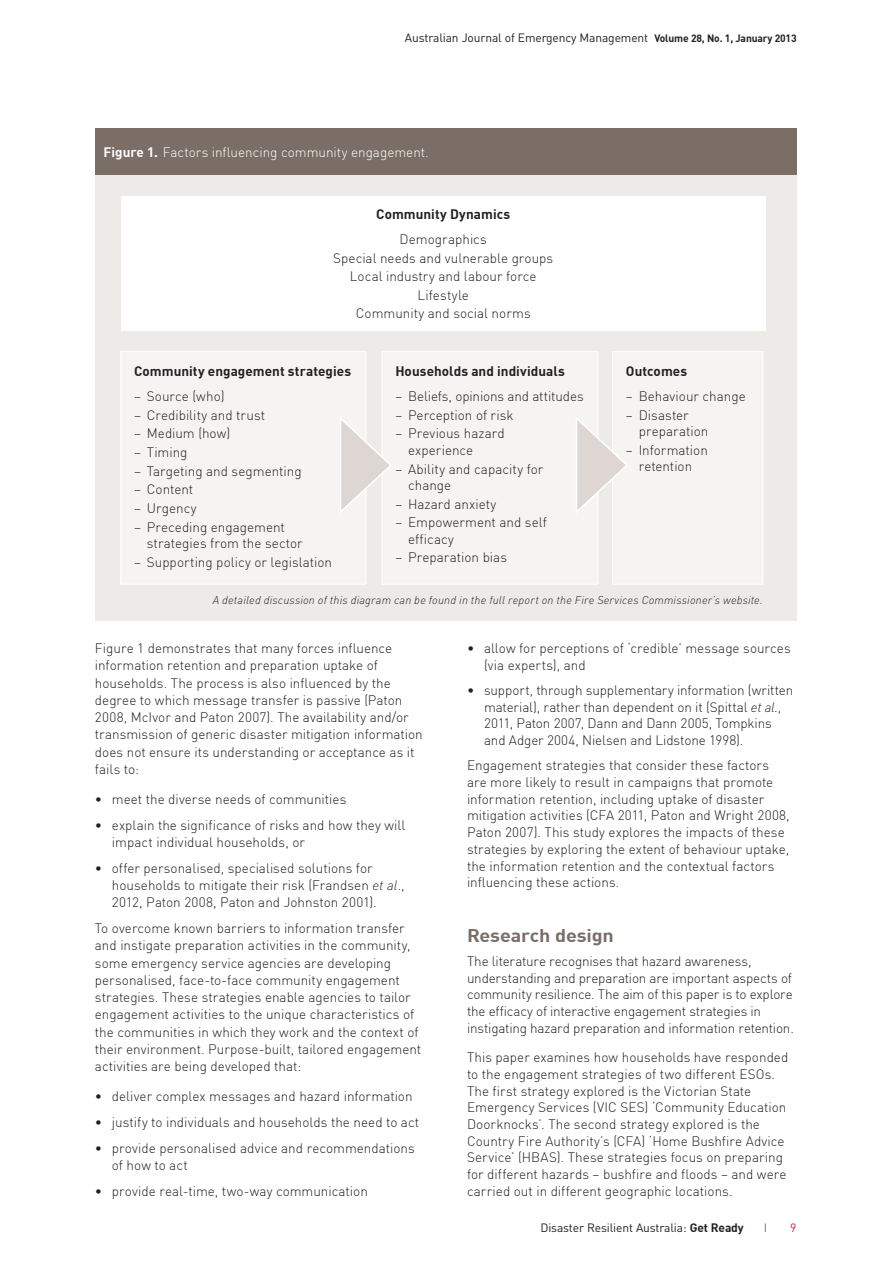
<style>
.page{position:relative;width:893px;height:1263px;background:#fff}
.page>*{position:absolute;margin:0;border:0;box-sizing:border-box;transform-origin:0 0}
.Grey_Subheading{font:700 18px "DIN";letter-spacing:-.01em;color:#7a6e66;scale:1.1 1}
.Body_Text{font:300 13.5px/16.6px "DIN";color:#231f20}
.Body_Text-2{font:700 13.5px "DIN";letter-spacing:.005em;color:#231f20}
.Body_Text-3{font:300 13.5px "DIN";color:#fff}
.t1{font:12px "DIN";letter-spacing:-.01em;color:#231f20}
.t2{font:12px "DIN";color:#c8233f}
.t3{font:12px "DIN";color:#786d64;scale:1.05 1}
.Body_Text-4{font:italic 300 11.25px "DINOT";letter-spacing:.015em;color:#231f20}
.s1{font-weight:700;font-size:10.5px}
.s2{font-weight:700}
.s3{font-family:"DINOT";font-style:italic}
</style>
<div class="page">
<div style="left:95px;top:156px;width:701px;height:465px;background:#ecebe8"></div>
<div style="left:95px;top:128px;width:701px;height:47px;background:#7a6e66"></div>
<div style="left:121px;top:196px;width:645px;height:134px;background:#fff"></div>
<div style="left:121px;top:352px;width:245px;height:232px;background:#f5f4f3"></div>
<div style="left:120px;top:351px;width:246px;height:234px;border:1px solid #fff"></div>
<div style="left:382px;top:352px;width:216px;height:232px;background:#f5f4f3"></div>
<div style="left:382px;top:351px;width:216px;height:234px;border:1px solid #fff"></div>
<div style="left:613px;top:352px;width:150px;height:232px;background:#f5f4f3"></div>
<div style="left:612px;top:351px;width:151px;height:234px;border:1px solid #fff"></div>
<svg style="left:340px;top:416px;width:51px;height:99px"></svg>
<svg style="left:576px;top:416px;width:51px;height:99px"></svg>
<p class="t1" style="left:405px;top:31px;width:393px">Australian Journal of Emergency Management <span class="s1">Volume 28, No. 1, January 2013</span></p>
<p class="Body_Text-3" style="left:103px;top:144px;width:327px"><span class="s2">Figure 1.</span> Factors influencing community engagement.</p>
<p class="Body_Text-2" style="left:376px;top:205px;width:136px">Community Dynamics</p>
<p class="Body_Text" style="left:400px;top:231px;width:89px">Demographics</p>
<p class="Body_Text" style="left:333px;top:249px;width:221px">Special needs and vulnerable groups</p>
<p class="Body_Text" style="left:350px;top:268px;width:188px">Local industry and labour force</p>
<p class="Body_Text" style="left:418px;top:287px;width:53px">Lifestyle</p>
<p class="Body_Text" style="left:356px;top:305px;width:177px">Community and social norms</p>
<p class="Body_Text-2" style="left:134px;top:362px;width:219px">Community engagement strategies</p>
<p class="Body_Text" style="left:134px;top:388px;width:92px">− Source (who)</p>
<p class="Body_Text" style="left:134px;top:406px;width:133px">− Credibility and trust</p>
<p class="Body_Text" style="left:134px;top:425px;width:98px">− Medium (how)</p>
<p class="Body_Text" style="left:134px;top:444px;width:55px">− Timing</p>
<p class="Body_Text" style="left:134px;top:462px;width:169px">− Targeting and segmenting</p>
<p class="Body_Text" style="left:134px;top:481px;width:61px">− Content</p>
<p class="Body_Text" style="left:134px;top:500px;width:64px">− Urgency</p>
<p class="Body_Text" style="left:147px;top:518px;width:157px;text-indent:-13px">− Preceding engagement strategies from the sector</p>
<p class="Body_Text" style="left:134px;top:553px;width:200px">− Supporting policy or legislation</p>
<p class="Body_Text-2" style="left:395px;top:362px;width:171px">Households and individuals</p>
<p class="Body_Text" style="left:395px;top:388px;width:190px">− Beliefs, opinions and attitudes</p>
<p class="Body_Text" style="left:395px;top:406px;width:120px">− Perception of risk</p>
<p class="Body_Text" style="left:408px;top:425px;width:98px;text-indent:-13px">− Previous hazard experience</p>
<p class="Body_Text" style="left:408px;top:460px;width:137px;text-indent:-13px">− Ability and capacity for change</p>
<p class="Body_Text" style="left:395px;top:495px;width:102px">− Hazard anxiety</p>
<p class="Body_Text" style="left:408px;top:514px;width:140px;text-indent:-13px">− Empowerment and self efficacy</p>
<p class="Body_Text" style="left:395px;top:549px;width:113px">− Preparation bias</p>
<p class="Body_Text-2" style="left:626px;top:362px;width:63px">Outcomes</p>
<p class="Body_Text" style="left:626px;top:388px;width:121px">− Behaviour change</p>
<p class="Body_Text" style="left:639px;top:407px;width:71px;text-indent:-13px">− Disaster preparation</p>
<p class="Body_Text" style="left:626px;top:442px;width:83px;text-align:center">− Information retention</p>
<p class="Body_Text-4" style="left:213px;top:593px;width:551px">A detailed discussion of this diagram can be found in the full report on the Fire Services Commissioner’s website.</p>
<p class="Body_Text" style="left:95px;top:639px;width:329px;line-height:17.2px">Figure 1 demonstrates that many forces influence information retention and preparation uptake of households. The process is also influenced by the degree to which message transfer is passive (Paton 2008, McIvor and Paton 2007). The availability and/or transmission of generic disaster mitigation information does not ensure its understanding or acceptance as it fails to:</p>
<p class="Body_Text" style="left:95px;top:791px;width:253px">• meet the diverse needs of communities</p>
<p class="Body_Text" style="left:112px;top:816px;width:295px;line-height:17.2px;text-indent:-17px">• explain the significance of risks and how they will impact individual households, or</p>
<p class="Body_Text" style="left:112px;top:859px;width:294px;line-height:17.2px;text-indent:-17px">• offer personalised, specialised solutions for households to mitigate their risk (Frandsen <span class="s3">et al</span>.,<br>2012, Paton 2008, Paton and Johnston 2001).</p>
<p class="Body_Text" style="left:95px;top:919px;width:328px;line-height:17.2px">To overcome known barriers to information transfer and instigate preparation activities in the community, some emergency service agencies are developing personalised, face-to-face community engagement strategies. These strategies enable agencies to tailor engagement activities to the unique characteristics of the communities in which they work and the context of their environment. Purpose-built, tailored engagement activities are being developed that:</p>
<p class="Body_Text" style="left:95px;top:1088px;width:319px">• deliver complex messages and hazard information</p>
<p class="Body_Text" style="left:95px;top:1113px;width:326px">• justify to individuals and households the need to act</p>
<p class="Body_Text" style="left:112px;top:1139px;width:304px;line-height:17.2px;text-indent:-17px">• provide personalised advice and recommendations of how to act</p>
<p class="Body_Text" style="left:95px;top:1182px;width:274px">• provide real-time, two-way communication</p>
<p class="Body_Text" style="left:484px;top:640px;width:308px;text-indent:-17px">• allow for perceptions of ‘credible’ message sources (via experts), and</p>
<p class="Body_Text" style="left:484px;top:682px;width:311px;text-indent:-17px">• support, through supplementary information (written material), rather than dependent on it (Spittal <span class="s3">et al.</span>, 2011, Paton 2007, Dann and Dann 2005, Tompkins and Adger 2004, Nielsen and Lidstone 1998).</p>
<p class="Body_Text" style="left:467px;top:757px;width:324px">Engagement strategies that consider these factors are more likely to result in campaigns that promote information retention, including uptake of disaster mitigation activities (CFA 2011, Paton and Wright 2008, Paton 2007). This study explores the impacts of these strategies by exploring the extent of behaviour uptake, the information retention and the contextual factors influencing these actions.</p>
<p class="Grey_Subheading" style="left:467px;top:923px;width:135px">Research design</p>
<p class="Body_Text" style="left:467px;top:952px;width:328px">The literature recognises that hazard awareness, understanding and preparation are important aspects of community resilience. The aim of this paper is to explore the efficacy of interactive engagement strategies in instigating hazard preparation and information retention.</p>
<p class="Body_Text" style="left:467px;top:1049px;width:323px">This paper examines how households have responded to the engagement strategies of two different ESOs.<br>The first strategy explored is the Victorian State Emergency Services (VIC SES) ‘Community Education Doorknocks’. The second strategy explored is the Country Fire Authority’s (CFA) ‘Home Bushfire Advice Service’ (HBAS). These strategies focus on preparing for different hazards – bushfire and floods – and were carried out in different geographic locations.</p>
<p class="t1" style="left:540px;top:1220px;width:205px">Disaster Resilient Australia: <span class="s2">Get Ready</span></p>
<p class="t3" style="left:764px;top:1220px;width:5px">I</p>
<p class="t2" style="left:790px;top:1220px;width:8px">9</p>
</div>
